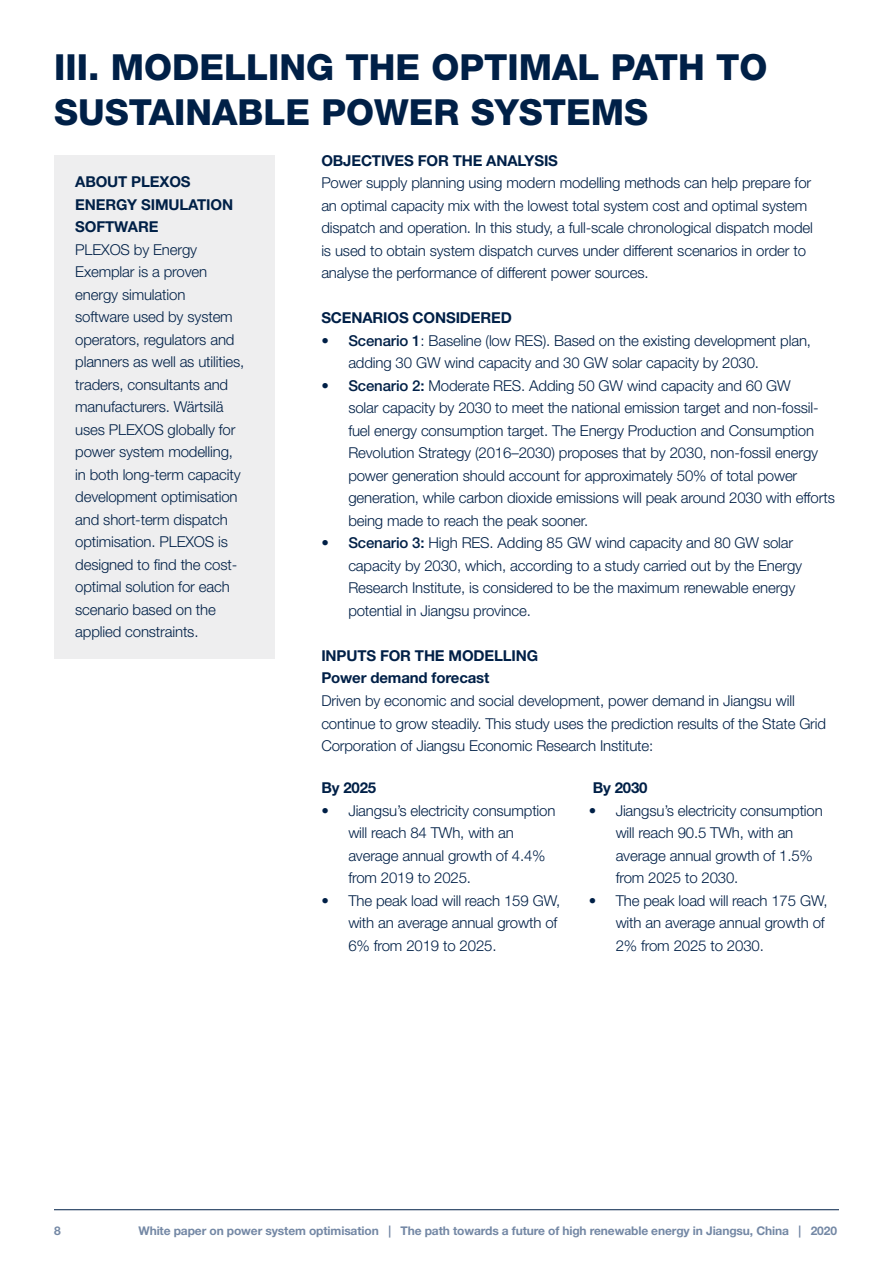
<style>
.page{position:relative;width:893px;height:1263px;background:#fff}
.page>*{position:absolute;margin:0;border:0;box-sizing:border-box;transform-origin:0 0}
.t1{font:800 36px/45px "Helvetica Neue LT Std";color:#002047}
.t2{font:300 15px/22.5px "Helvetica Neue LT Std";letter-spacing:-.01em;color:#002047}
.t3{font:700 15px/22.5px "Helvetica Neue LT Std";letter-spacing:-.01em;color:#002047}
.t4{font:700 12px "Helvetica Neue LT Std";letter-spacing:-.01em;color:#7488a5}
.s1{font-weight:500}
</style>
<div class="page">
<hr style="left:54px;top:1209px;width:785px;height:1px;background:#002047">
<div style="left:54px;top:155px;width:220px;height:503px;background:#eeeeef"></div>
<h1 class="t1" style="left:54px;top:44px;width:715px">III. MODELLING THE OPTIMAL PATH TO<br>SUSTAINABLE POWER SYSTEMS</h1>
<p class="t3" style="left:321px;top:149px;width:238px">OBJECTIVES FOR THE ANALYSIS</p>
<p class="t2" style="left:321px;top:172px;width:493px">Power supply planning using modern modelling methods can help prepare for an optimal capacity mix with the lowest total system cost and optimal system dispatch and operation. In this study, a full-scale chronological dispatch model is used to obtain system dispatch curves under different scenarios in order to analyse the performance of different power sources.</p>
<p class="t3" style="left:321px;top:306px;width:192px">SCENARIOS CONSIDERED</p>
<p class="t2" style="left:348px;top:329px;width:464px;text-indent:-27px">• <span class="s1">Scenario 1</span>: Baseline (low RES). Based on the existing development plan, adding 30 GW wind capacity and 30 GW solar capacity by 2030.</p>
<p class="t2" style="left:348px;top:374px;width:488px;text-indent:-27px">• <span class="s1">Scenario 2:</span> Moderate RES. Adding 50 GW wind capacity and 60 GW<br>solar capacity by 2030 to meet the national emission target and non-fossil&shy;fuel energy consumption target. The Energy Production and Consumption Revolution Strategy (2016–2030) proposes that by 2030, non-fossil energy power generation should account for approximately 50% of total power generation, while carbon dioxide emissions will peak around 2030 with efforts being made to reach the peak sooner.</p>
<p class="t2" style="left:348px;top:532px;width:455px;text-indent:-27px">• <span class="s1">Scenario 3:</span> High RES. Adding 85 GW wind capacity and 80 GW solar capacity by 2030, which, according to a study carried out by the Energy Research Institute, is considered to be the maximum renewable energy potential in Jiangsu province.</p>
<p class="t3" style="left:321px;top:644px;width:218px">INPUTS FOR THE MODELLING<br>Power demand forecast</p>
<p class="t2" style="left:321px;top:689px;width:506px">Driven by economic and social development, power demand in Jiangsu will continue to grow steadily. This study uses the prediction results of the State Grid<br>Corporation of Jiangsu Economic Research Institute:</p>
<p class="t3" style="left:75px;top:170px;width:159px">ABOUT PLEXOS<br>ENERGY SIMULATION<br>SOFTWARE</p>
<p class="t2" style="left:75px;top:238px;width:170px">PLEXOS by Energy<br>Exemplar is a proven energy simulation<br>software used by system operators, regulators and planners as well as utilities, traders, consultants and manufacturers. Wärtsilä uses PLEXOS globally for power system modelling, in both long-term capacity development optimisation and short-term dispatch optimisation. PLEXOS is designed to find the cost&shy;optimal solution for each scenario based on the applied constraints.</p>
<p class="t3" style="left:321px;top:776px;width:56px">By 2025</p>
<p class="t2" style="left:348px;top:799px;width:209px;text-indent:-27px">• Jiangsu’s electricity consumption will reach 84 TWh, with an average annual growth of 4.4% from 2019 to 2025.</p>
<p class="t2" style="left:348px;top:889px;width:213px;text-indent:-27px">• The peak load will reach 159 GW, with an average annual growth of<br>6% from 2019 to 2025.</p>
<p class="t3" style="left:593px;top:776px;width:56px">By 2030</p>
<p class="t2" style="left:616px;top:799px;width:209px;text-indent:-27px">• Jiangsu’s electricity consumption will reach 90.5 TWh, with an average annual growth of 1.5% from 2025 to 2030.</p>
<p class="t2" style="left:616px;top:889px;width:213px;text-indent:-27px">• The peak load will reach 175 GW, with an average annual growth of<br>2% from 2025 to 2030.</p>
<p class="t4" style="left:54px;top:1224px;width:8px">8</p>
<p class="t4" style="left:138px;top:1224px;width:700px">White paper on power system optimisation | The path towards a future of high renewable energy in Jiangsu, China | 2020</p>
</div>
